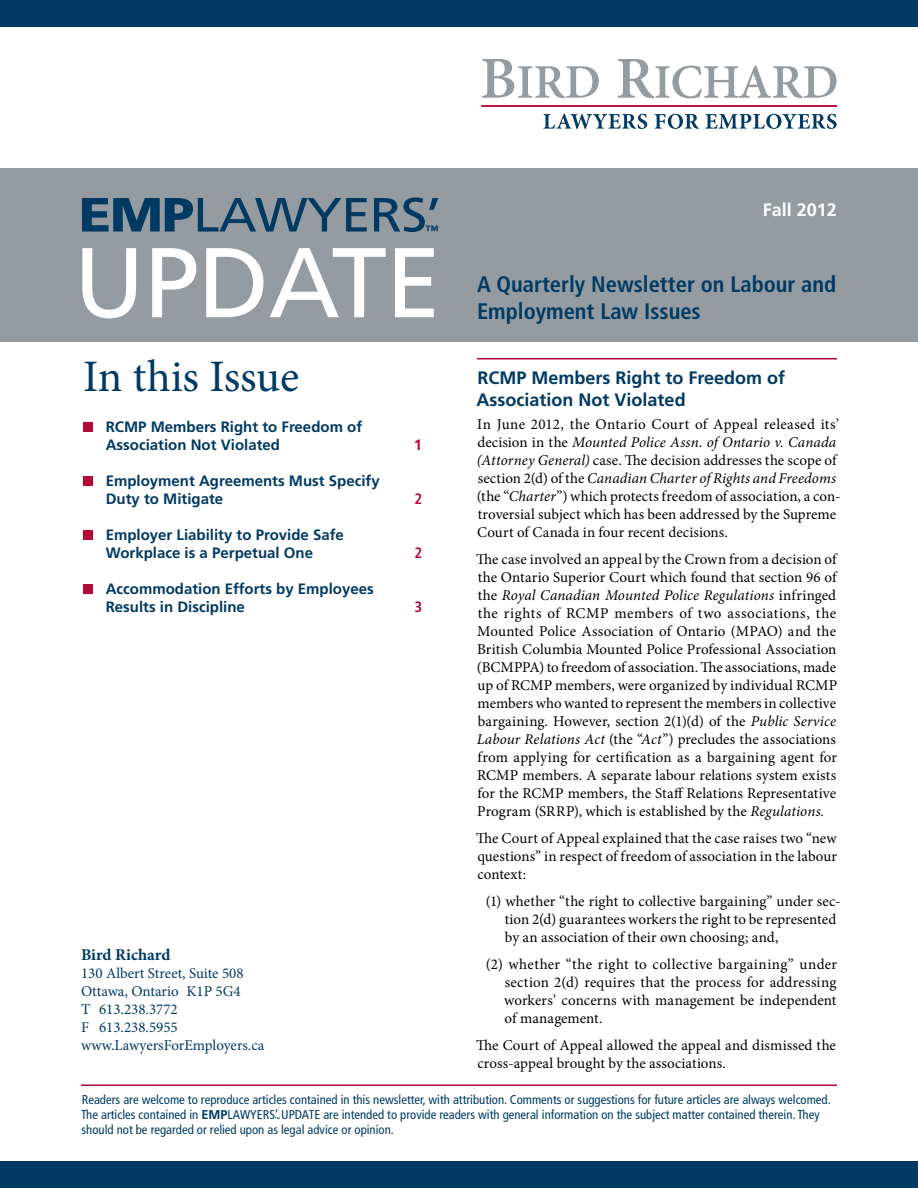
<style>
.page{position:relative;width:918px;height:1188px;background:#fff}
.page>*{position:absolute;margin:0;border:0;box-sizing:border-box;transform-origin:0 0}
.t1{font:99px "Frutiger";letter-spacing:-.01em;color:#fff}
.t2{font:48px "Frutiger";letter-spacing:-.015em;color:#003a63;scale:1.1 1}
.t3{font:45px "Minion Pro";letter-spacing:-.005em;color:#003a63}
.t4{font:700 condensed 22.5px "Frutiger";color:#003a63}
.t5{font:700 18px/22.5px "Frutiger";color:#003a63}
.t6{font:700 18px "Frutiger";color:#fff}
.t7{font:700 16.5px "Minion Pro";color:#003a63}
.t8{font:15px/18px "Minion Pro";letter-spacing:.005em;color:#000}
.t9{font:700 15px/18px "Frutiger";color:#003a63}
.t10{font:15px/18px "Minion Pro";color:#003a63}
.t11{font:700 condensed 15px "Frutiger";color:#b50938}
.t12{font:700 15px "Frutiger";color:#b50938}
.t13{font:700 13.5px "Frutiger";color:#003a63}
.t14{font:condensed 12.75px/15px "Frutiger";color:#003a63}
.s1{font-weight:900}
.s2{font-style:italic}
.s3{font-weight:700;font-stretch:normal}
</style>
<div class="page">
<div style="left:0;top:169px;width:918px;height:173px;background:#949ca1"></div>
<hr style="left:81px;top:1084px;width:756px;height:2px;background:#b50938">
<hr style="left:477px;top:358px;width:360px;height:2px;background:#b50938">
<svg style="left:482px;top:59px;width:117px;height:39px"></svg>
<svg style="left:618px;top:59px;width:219px;height:39px"></svg>
<svg style="left:543px;top:114px;width:104px;height:15px"></svg>
<svg style="left:655px;top:114px;width:44px;height:15px"></svg>
<svg style="left:705px;top:114px;width:132px;height:15px"></svg>
<hr style="left:481px;top:105px;width:356px;height:2px;background:#b50938">
<div style="left:0;top:0;width:918px;height:27px;background:#003a63"></div>
<div style="left:0;top:1161px;width:918px;height:27px;background:#003a63"></div>
<div style="left:83px;top:422px;width:10px;height:10px;background:#b50938"></div>
<div style="left:83px;top:476px;width:10px;height:10px;background:#b50938"></div>
<div style="left:83px;top:530px;width:10px;height:10px;background:#b50938"></div>
<div style="left:83px;top:584px;width:10px;height:10px;background:#b50938"></div>
<h2 class="t2" style="left:79px;top:187px;width:331px"><span class="s1">EMP</span>LAWYERS’</h2>
<p class="t13" style="left:425px;top:223px;width:15px">™</p>
<h1 class="t1" style="left:74px;top:225px;width:369px">UPDATE</h1>
<h3 class="t3" style="left:83px;top:347px;width:218px">In this Issue</h3>
<p class="t9" style="left:106px;top:418px;width:258px">RCMP Members Right to Freedom of<br>Association Not Violated</p>
<p class="t9" style="left:106px;top:472px;width:275px">Employment Agreements Must Specify<br>Duty to Mitigate</p>
<p class="t9" style="left:106px;top:526px;width:240px">Employer Liability to Provide Safe<br>Workplace is a Perpetual One</p>
<p class="t9" style="left:106px;top:580px;width:270px">Accommodation Efforts by Employees<br>Results in Discipline</p>
<p class="t12" style="left:414px;top:436px;width:10px">1</p>
<p class="t11" style="left:414px;top:490px;width:9px">2</p>
<p class="t11" style="left:414px;top:544px;width:9px">2</p>
<p class="t11" style="left:414px;top:598px;width:9px">3</p>
<p class="t7" style="left:81px;top:944px;width:91px">Bird Richard</p>
<p class="t10" style="left:81px;top:965px;width:185px">130 Albert Street, Suite 508<br>Ottawa, Ontario K1P 5G4<br>T 613.238.3772<br>F 613.238.5955 www.LawyersForEmployers.ca</p>
<p class="t6" style="left:763px;top:199px;width:76px">Fall 2012</p>
<h3 class="t4" style="left:477px;top:271px;width:361px">A Quarterly Newsletter on Labour and</h3>
<h3 class="t4" style="left:477px;top:298px;width:225px">Employment Law Issues</h3>
<p class="t5" style="left:476px;top:366px;width:310px">RCMP Members Right to Freedom of<br>Association Not Violated</p>
<p class="t8" style="left:477px;top:415px;width:365px">In June 2012, the Ontario Court of Appeal released its’ decision in the <span class="s2">Mounted Police Assn. of Ontario v. Canada (Attorney General)</span> case. The decision addresses the scope of section 2(d) of the <span class="s2">Canadian Charter of Rights and Freedoms </span>(the “<span class="s2">Charter</span>”) which protects freedom of association, a con&shy;troversial subject which has been addressed by the Supreme Court of Canada in four recent decisions.</p>
<p class="t8" style="left:476px;top:550px;width:362px;text-align:justify">The case involved an appeal by the Crown from a decision of the Ontario Superior Court which found that section 96 of the <span class="s2">Royal Canadian Mounted Police Regulations</span> infringed the rights of RCMP members of two associations, the Mounted Police Association of Ontario (MPAO) and the British Columbia Mounted Police Professional Association (BCMPPA) to freedom of association. The associations, made up of RCMP members, were organized by individual RCMP members who wanted to represent the members in collective bargaining. However, section 2(1)(d) of the <span class="s2">Public Service Labour Relations Act</span> (the “<span class="s2">Act</span>”) precludes the associations from applying for certification as a bargaining agent for RCMP members. A separate labour relations system exists for the RCMP members, the Staff Relations Representative Program (SRRP), which is established by the <span class="s2">Regulations.</span></p>
<p class="t8" style="left:476px;top:829px;width:362px;text-align:justify">The Court of Appeal explained that the case raises two “new questions” in respect of freedom of association in the labour context:</p>
<p class="t8" style="left:505px;top:892px;width:337px;text-indent:-19px">(1) whether “the right to collective bargaining” under sec&shy;tion 2(d) guarantees workers the right to be represented by an association of their own choosing; and,</p>
<p class="t8" style="left:504px;top:955px;width:334px;text-align:justify;text-indent:-18px">(2) whether “the right to collective bargaining” under section 2(d) requires that the process for addressing workers’ concerns with management be independent of management.</p>
<p class="t8" style="left:476px;top:1036px;width:361px">The Court of Appeal allowed the appeal and dismissed the cross-appeal brought by the associations.</p>
<p class="t14" style="left:81px;top:1092px;width:751px">Readers are welcome to reproduce articles contained in this newsletter, with attribution. Comments or suggestions for future articles are always welcomed.<br>The articles contained in <span class="s3">EMP</span>LAWYERS’ UPDATE are intended to provide readers with general information on the subject matter contained therein. They should not be regarded or relied upon as legal advice or opinion.</p>
</div>
